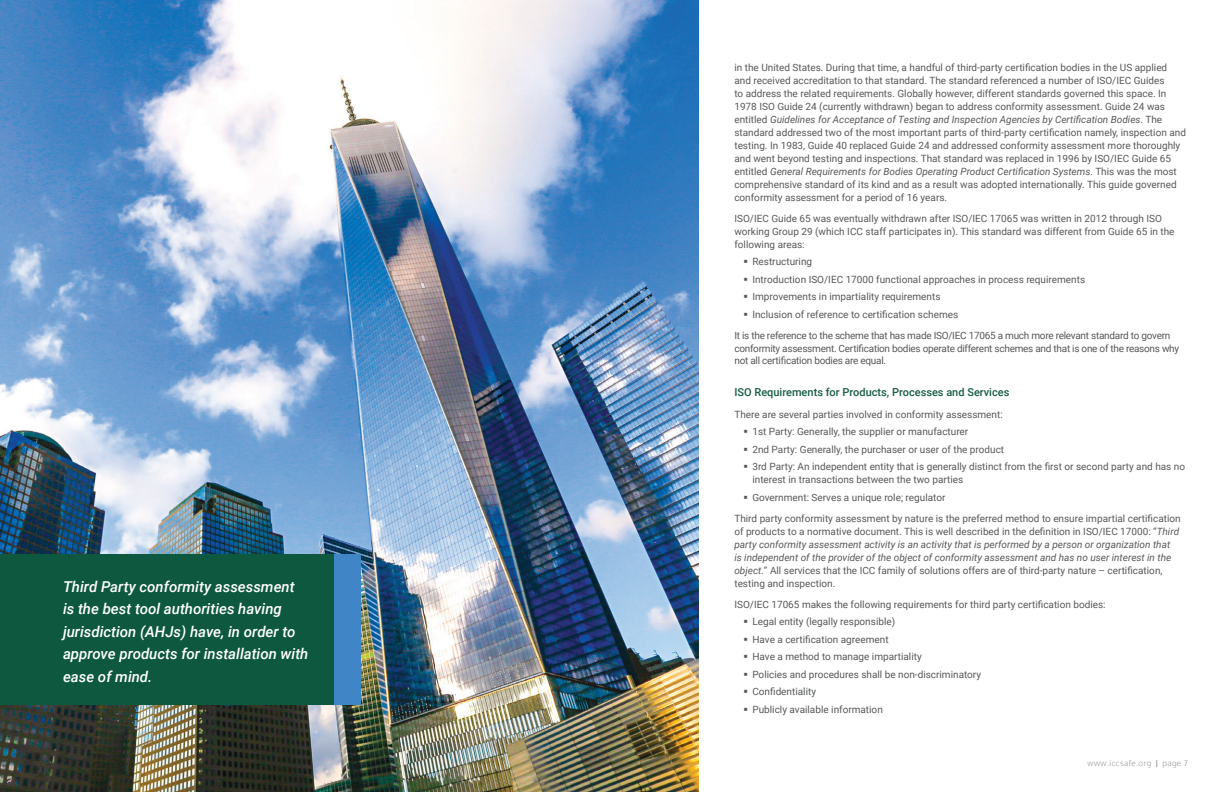
<style>
.page{position:relative;width:1224px;height:792px;background:#fff}
.page>*{position:absolute;margin:0;border:0;box-sizing:border-box;transform-origin:0 0}
.t1{font:italic 500 15px/22.5px "Roboto";color:#fff}
.t2{font:500 11px "Roboto";color:#175d45}
.t3{font:10px/13px "Roboto";color:#57585a}
.t4{font:10px/13px "Roboto";letter-spacing:-.025em;color:#57585a}
.t5{font:300 8px "Oxygen";letter-spacing:.05em;color:#939598}
.s1{font-style:italic}
.s2{font-weight:700}
</style>
<div class="page">
<img style="left:0;top:0;width:698px;height:792px">
<div style="left:333px;top:554px;width:28px;height:150px;background:#4085c6"></div>
<div style="left:0;top:554px;width:333px;height:150px;background:#0e583f"></div>
<h1 class="t1" style="left:63px;top:575px;width:247px">Third Party conformity assessment is the best tool authorities having jurisdiction (AHJs) have, in order to approve products for installation with ease of mind.</h1>
<p class="t3" style="left:734px;top:60px;width:453px">in the United States. During that time, a handful of third-party certification bodies in the US applied and received accreditation to that standard. The standard referenced a number of ISO/IEC Guides<br>to address the related requirements. Globally however, different standards governed this space. In 1978 ISO Guide 24 (currently withdrawn) began to address conformity assessment. Guide 24 was entitled <span class="s1">Guidelines for Acceptance of Testing and Inspection Agencies by Certification Bodies</span>. The standard addressed two of the most important parts of third-party certification namely, inspection and testing. In 1983, Guide 40 replaced Guide 24 and addressed conformity assessment more thoroughly and went beyond testing and inspections. That standard was replaced in 1996 by ISO/IEC Guide 65 entitled <span class="s1">General Requirements for Bodies Operating Product Certification Systems</span>. This was the most comprehensive standard of its kind and as a result was adopted internationally. This guide governed conformity assessment for a period of 16 years.</p>
<p class="t3" style="left:734px;top:211px;width:442px">ISO/IEC Guide 65 was eventually withdrawn after ISO/IEC 17065 was written in 2012 through ISO working Group 29 (which ICC staff participates in). This standard was different from Guide 65 in the following areas:</p>
<p class="t3" style="left:752px;top:252px;width:334px;line-height:17.5px">Restructuring<br>Introduction ISO/IEC 17000 functional approaches in process requirements Improvements in impartiality requirements<br>Inclusion of reference to certification schemes</p>
<p class="t4" style="left:734px;top:328px;width:446px">It is the reference to the scheme that has made ISO/IEC 17065 a much more relevant standard to govern conformity assessment. Certification bodies operate different schemes and that is one of the reasons why not all certification bodies are equal.</p>
<p class="t2" style="left:734px;top:384px;width:277px">ISO Requirements for Products, Processes and Services</p>
<p class="t3" style="left:752px;top:405px;width:434px;line-height:17.5px;text-indent:-18px">There are several parties involved in conformity assessment:<br>1st Party: Generally, the supplier or manufacturer<br>2nd Party: Generally, the purchaser or user of the product<br>3rd Party: An independent entity that is generally distinct from the first or second party and has no</p>
<p class="t3" style="left:752px;top:470px;width:212px;line-height:17.5px">interest in transactions between the two parties<br>Government: Serves a unique role; regulator</p>
<p class="t3" style="left:734px;top:511px;width:448px">Third party conformity assessment by nature is the preferred method to ensure impartial certification of products to a normative document. This is well described in the definition in ISO/IEC 17000: “<span class="s1">Third party conformity assessment activity is an activity that is performed by a person or organization that<br>is independent of the provider of the object of conformity assessment and has no user interest in the object.</span>” All services that the ICC family of solutions offers are of third-party nature – certification, testing and inspection.</p>
<p class="t3" style="left:752px;top:595px;width:355px;line-height:17.5px;text-indent:-18px">ISO/IEC 17065 makes the following requirements for third party certification bodies:<br>Legal entity (legally responsible)<br>Have a certification agreement<br>Have a method to manage impartiality<br>Policies and procedures shall be non-discriminatory<br>Confidentiality<br>Publicly available information</p>
<p class="t5" style="left:1088px;top:758px;width:102px">www.iccsafe.org <span class="s2">|</span> page 7</p>
</div>
